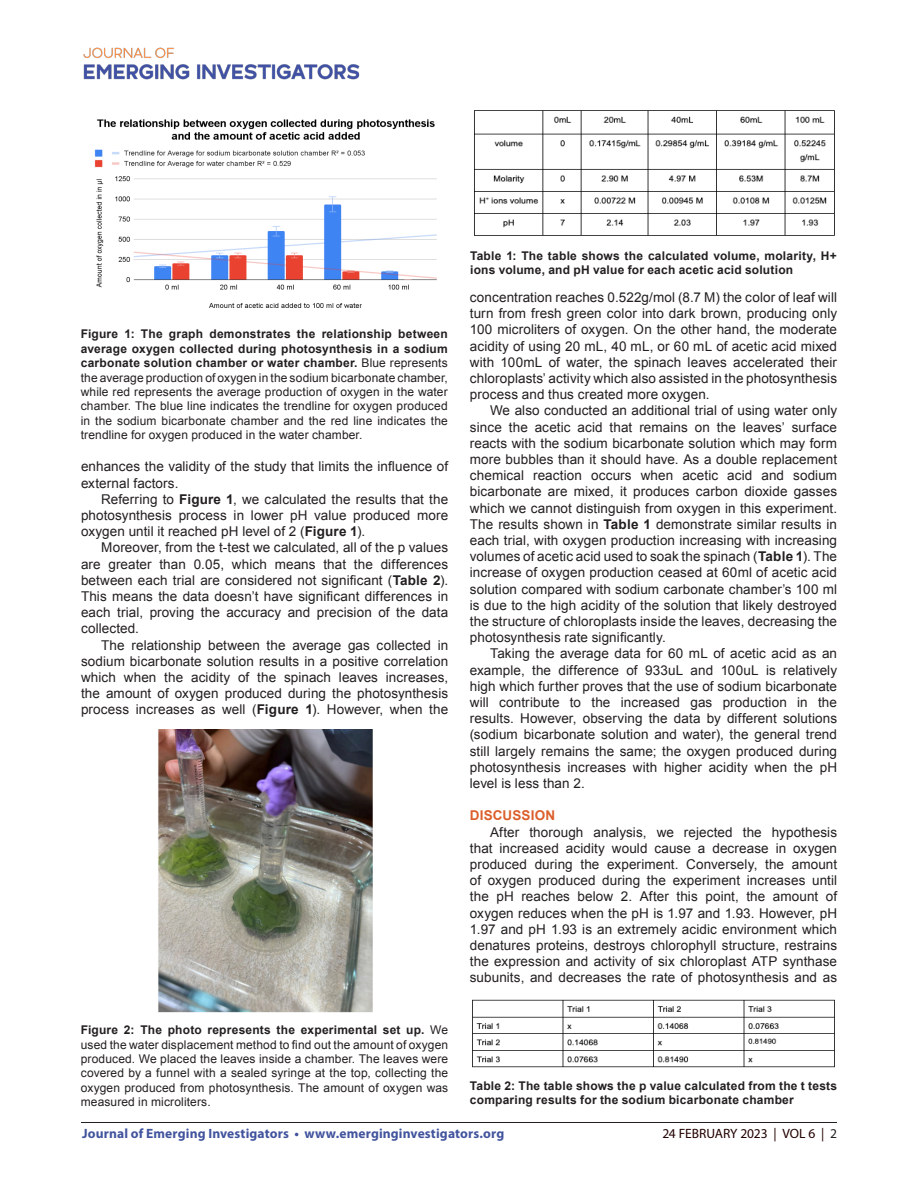
<style>
.page{position:relative;width:918px;height:1188px;background:#fff}
.page>*{position:absolute;margin:0;border:0;box-sizing:border-box;transform-origin:0 0}
.t1{font:13.5px/16.2px "Arial";letter-spacing:.005em;color:#231f20;text-align:justify}
.t2{font:700 13.5px "Myriad Pro";letter-spacing:.01em;color:#42549e}
.t3{font:13.5px "Myriad Pro";letter-spacing:-.005em;color:#230000}
.t4{font:700 13.5px "Arial";letter-spacing:.015em;color:#dc5f2b}
.t5{font:12px/14.4px "Arial";letter-spacing:.01em;color:#231f20;text-align:justify}
.t6{font:700 12px/14.4px "Arial";letter-spacing:.02em;color:#231f20}
.s1{font-weight:700}
.s2{color:#231f20}
</style>
<div class="page">
<hr style="left:81px;top:1122px;width:756px;height:1px;background:#231f20">
<img style="left:83px;top:47px;width:277px;height:33px">
<img style="left:158px;top:729px;width:214px;height:283px">
<img style="left:94px;top:119px;width:343px;height:189px">
<img style="left:474px;top:110px;width:361px;height:126px">
<img style="left:472px;top:999px;width:363px;height:68px">
<p class="t5" style="left:81px;top:327px;width:369px"><span class="s1">Figure 1: The graph demonstrates the relationship between average oxygen collected during photosynthesis in a sodium carbonate solution chamber or water chamber.</span> Blue represents the average production of oxygen in the sodium bicarbonate chamber, while red represents the average production of oxygen in the water chamber. The blue line indicates the trendline for oxygen produced in the sodium bicarbonate chamber and the red line indicates the trendline for oxygen produced in the water chamber.</p>
<p class="t1" style="left:81px;top:459px;width:369px">enhances the validity of the study that limits the influence of external factors.</p>
<p class="t1" style="left:81px;top:491px;width:369px;text-indent:20px">Referring to <span class="s1">Figure 1</span>, we calculated the results that the photosynthesis process in lower pH value produced more oxygen until it reached pH level of 2 (<span class="s1">Figure 1</span>).</p>
<p class="t1" style="left:81px;top:540px;width:369px;text-indent:20px">Moreover, from the t-test we calculated, all of the p values are greater than 0.05, which means that the differences between each trial are considered not significant (<span class="s1">Table 2</span>).<br>This means the data doesn’t have significant differences in each trial, proving the accuracy and precision of the data collected.</p>
<p class="t1" style="left:81px;top:637px;width:369px;text-indent:20px">The relationship between the average gas collected in sodium bicarbonate solution results in a positive correlation which when the acidity of the spinach leaves increases, the amount of oxygen produced during the photosynthesis process increases as well (<span class="s1">Figure 1</span>). However, when the</p>
<p class="t5" style="left:81px;top:1023px;width:369px"><span class="s1">Figure 2: The photo represents the experimental set up.</span> We used the water displacement method to find out the amount of oxygen produced. We placed the leaves inside a chamber. The leaves were covered by a funnel with a sealed syringe at the top, collecting the oxygen produced from photosynthesis. The amount of oxygen was measured in microliters.</p>
<p class="t6" style="left:470px;top:249px;width:368px">Table 1: The table shows the calculated volume, molarity, H+ ions volume, and pH value for each acetic acid solution</p>
<p class="t1" style="left:470px;top:289px;width:369px">concentration reaches 0.522g/mol (8.7 M) the color of leaf will turn from fresh green color into dark brown, producing only 100 microliters of oxygen. On the other hand, the moderate acidity of using 20 mL, 40 mL, or 60 mL of acetic acid mixed with 100mL of water, the spinach leaves accelerated their chloroplasts’ activity which also assisted in the photosynthesis process and thus created more oxygen.</p>
<p class="t1" style="left:470px;top:403px;width:369px;text-indent:20px">We also conducted an additional trial of using water only since the acetic acid that remains on the leaves’ surface reacts with the sodium bicarbonate solution which may form more bubbles than it should have. As a double replacement chemical reaction occurs when acetic acid and sodium bicarbonate are mixed, it produces carbon dioxide gasses which we cannot distinguish from oxygen in this experiment.<br>The results shown in <span class="s1">Table 1</span> demonstrate similar results in each trial, with oxygen production increasing with increasing volumes of acetic acid used to soak the spinach (<span class="s1">Table 1</span>). The increase of oxygen production ceased at 60ml of acetic acid solution compared with sodium carbonate chamber’s 100 ml is due to the high acidity of the solution that likely destroyed the structure of chloroplasts inside the leaves, decreasing the photosynthesis rate significantly.</p>
<p class="t1" style="left:470px;top:646px;width:369px;text-indent:20px">Taking the average data for 60 mL of acetic acid as an example, the difference of 933uL and 100uL is relatively high which further proves that the use of sodium bicarbonate will contribute to the increased gas production in the results. However, observing the data by different solutions (sodium bicarbonate solution and water), the general trend still largely remains the same; the oxygen produced during photosynthesis increases with higher acidity when the pH level is less than 2.</p>
<p class="t4" style="left:470px;top:807px;width:87px">DISCUSSION</p>
<p class="t1" style="left:470px;top:824px;width:369px;text-indent:20px">After thorough analysis, we rejected the hypothesis that increased acidity would cause a decrease in oxygen produced during the experiment. Conversely, the amount of oxygen produced during the experiment increases until the pH reaches below 2. After this point, the amount of oxygen reduces when the pH is 1.97 and 1.93. However, pH 1.97 and pH 1.93 is an extremely acidic environment which denatures proteins, destroys chlorophyll structure, restrains the expression and activity of six chloroplast ATP synthase subunits, and decreases the rate of photosynthesis and as</p>
<p class="t6" style="left:470px;top:1079px;width:369px">Table 2: The table shows the p value calculated from the t tests comparing results for the sodium bicarbonate chamber</p>
<p class="t2" style="left:82px;top:1125px;width:424px">Journal of Emerging Investigators • www.emerginginvestigators.org</p>
<p class="t3" style="left:662px;top:1125px;width:176px">24 FEBRUARY 2023 | VOL 6 | <span class="s2">2</span></p>
</div>
